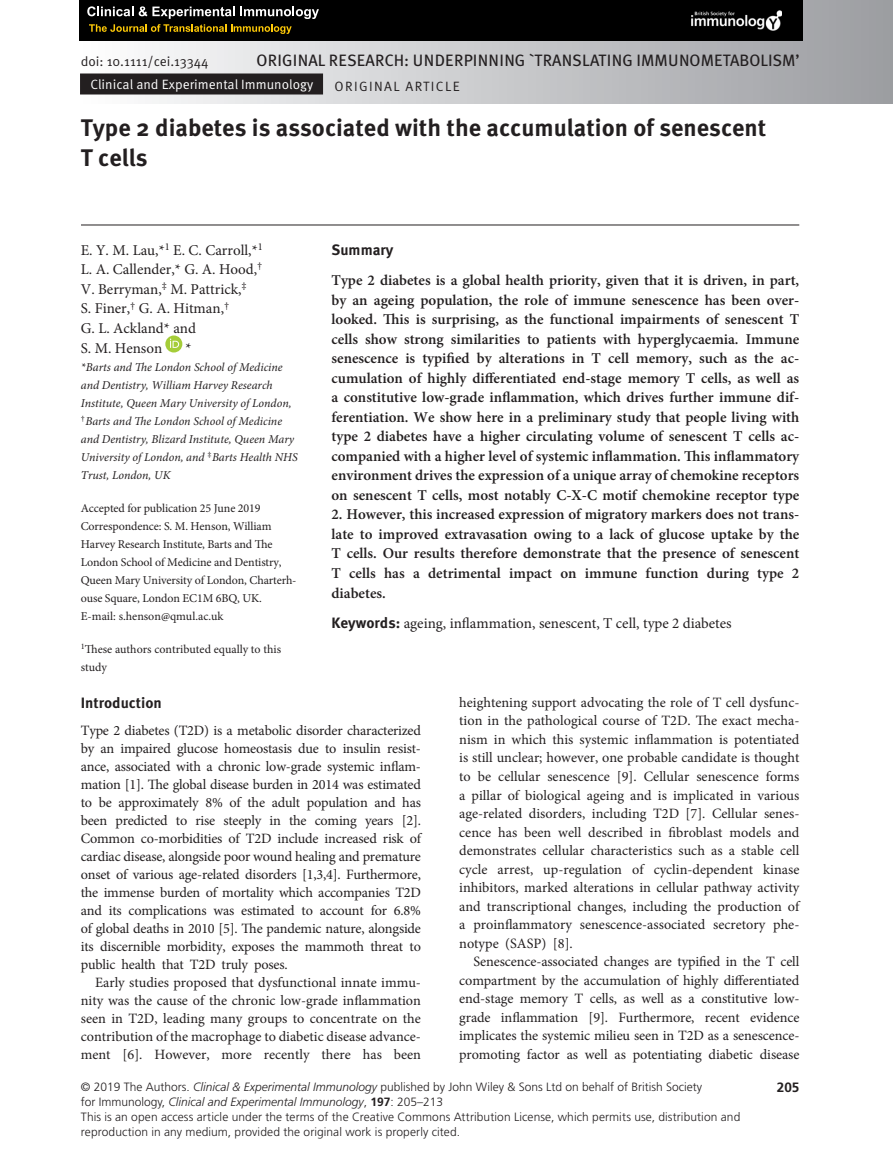
<style>
.page{position:relative;width:893px;height:1174px;background:#fff}
.page>*{position:absolute;margin:0;border:0;box-sizing:border-box;transform-origin:0 0}
.t1{font:700 24px/30px "Meta Pro";color:#231f20}
.t2{font:16.5px "Meta Plus";letter-spacing:.005em;color:#231f20}
.t3{font:600 15px/19.5px "Minion Pro";color:#231f20;text-align:justify}
.t4{font:15px/19.5px "Minion Pro";color:#231f20}
.t5{font:700 15px "Meta Pro";color:#231f20}
.t6{font:14.25px/18.6px "Minion Pro";letter-spacing:-.005em;color:#231f20;text-align:justify}
.t7{font:13.5px "Meta Pro";color:#fff}
.t8{font:13.5px "Meta Pro";color:#231f20}
.t9{font:13.5px "Meta Pro";letter-spacing:.105em;color:#231f20}
.t10{font:700 13.5px "Frutiger LT Std";color:#231f20}
.t11{font:300 12px/15px "Frutiger LT Std";letter-spacing:.005em;color:#231f20}
.t12{font:12px/18px "Minion Pro";letter-spacing:-.01em;color:#231f20}
.t13{font:italic 12px/18px "Minion Pro";color:#231f20}
.s1{font-family:"Meta Pro";font-weight:700}
.s2{font-style:italic}
.s3{font-weight:700}
</style>
<div class="page">
<div style="left:165px;top:335px;width:17px;height:17px;background:#a5cd39;border-radius:50%"></div>
<svg style="left:170px;top:338px;width:9px;height:10px"></svg>
<hr style="left:81px;top:225px;width:718px;height:1px;background:#231f20">
<div style="left:0;top:0;width:893px;height:104px;background:linear-gradient(to right,#fff,#9c9ea2)"></div>
<div style="left:81px;top:74px;width:241px;height:20px;background:#231f20"></div>
<div style="left:80px;top:73px;width:243px;height:21px;border:2px solid #231f20"></div>
<div style="left:79px;top:1px;width:724px;height:40px;background:#000"></div>
<svg style="left:87px;top:6px;width:232px;height:28px"></svg>
<img style="left:692px;top:10px;width:90px;height:20px">
<p class="t8" style="left:81px;top:53px;width:129px">doi: 10.1111/cei.13344</p>
<p class="t2" style="left:257px;top:51px;width:545px">ORIGINAL RESEARCH: UNDERPINNING `TRANSLATING IMMUNOMETABOLISM’</p>
<p class="t7" style="left:91px;top:76px;width:224px">Clinical and Experimental Immunology</p>
<p class="t9" style="left:335px;top:78px;width:127px">ORIGINAL ARTICLE</p>
<h1 class="t1" style="left:81px;top:114px;width:687px">Type 2 diabetes is associated with the accumulation of senescent<br>T cells</h1>
<p class="t4" style="left:81px;top:240px;width:184px">E. Y. M. Lau,*<sup>1</sup> E. C. Carroll,*<sup>1<br></sup>L. A. Callender,* G. A. Hood,<sup>†<br></sup>V. Berryman,<sup>‡</sup> M. Pattrick,<sup>‡<br></sup>S. Finer,<sup>†</sup> G. A. Hitman,<sup>†<br></sup>G. L. Ackland* and<br>S. M. Henson</p>
<p class="t4" style="left:185px;top:338px;width:8px">*</p>
<p class="t13" style="left:81px;top:358px;width:219px">*Barts and The London School of Medicine and Dentistry, William Harvey Research Institute, Queen Mary University of London, <sup>†</sup>Barts and The London School of Medicine and Dentistry, Blizard Institute, Queen Mary University of London, and <sup>‡</sup>Barts Health NHS Trust, London, UK</p>
<p class="t12" style="left:81px;top:499px;width:217px">Accepted for publication 25 June 2019<br>Correspondence: S. M. Henson, William Harvey Research Institute, Barts and The London School of Medicine and Dentistry, Queen Mary University of London, Charterh&shy;ouse Square, London EC1M 6BQ, UK.<br>E-mail: s.henson@qmul.ac.uk</p>
<p class="t12" style="left:81px;top:640px;width:202px"><sup>1</sup>These authors contributed equally to this study</p>
<p class="t5" style="left:332px;top:241px;width:63px">Summary</p>
<p class="t3" style="left:332px;top:271px;width:469px">Type 2 diabetes is a global health priority, given that it is driven, in part, by an ageing population, the role of immune senescence has been over&shy;looked. This is surprising, as the functional impairments of senescent T cells show strong similarities to patients with hyperglycaemia. Immune senescence is typified by alterations in T cell memory, such as the ac&shy;cumulation of highly differentiated end-stage memory T cells, as well as a constitutive low-grade inflammation, which drives further immune dif&shy;ferentiation. We show here in a preliminary study that people living with type 2 diabetes have a higher circulating volume of senescent T cells ac&shy;companied with a higher level of systemic inflammation. This inflammatory environment drives the expression of a unique array of chemokine receptors on senescent T cells, most notably C-X-C motif chemokine receptor type</p>
<p class="t3" style="left:332px;top:505px;width:469px">2. However, this increased expression of migratory markers does not trans&shy;late to improved extravasation owing to a lack of glucose uptake by the T cells. Our results therefore demonstrate that the presence of senescent T cells has a detrimental impact on immune function during type 2 diabetes.</p>
<p class="t4" style="left:332px;top:613px;width:402px"><span class="s1">Keywords:</span> ageing, inflammation, senescent, T cell, type 2 diabetes</p>
<p class="t5" style="left:81px;top:693px;width:83px">Introduction</p>
<p class="t6" style="left:81px;top:721px;width:342px;line-height:18px">Type 2 diabetes (T2D) is a metabolic disorder characterized by an impaired glucose homeostasis due to insulin resist&shy;ance, associated with a chronic low-grade systemic inflam&shy;mation [1]. The global disease burden in 2014 was estimated to be approximately 8% of the adult population and has been predicted to rise steeply in the coming years [2].<br>Common co-morbidities of T2D include increased risk of cardiac disease, alongside poor wound healing and premature onset of various age-related disorders [1,3,4]. Furthermore, the immense burden of mortality which accompanies T2D and its complications was estimated to account for 6.8% of global deaths in 2010 [5]. The pandemic nature, alongside its discernible morbidity, exposes the mammoth threat to public health that T2D truly poses.</p>
<p class="t6" style="left:81px;top:973px;width:342px;line-height:18px;text-indent:14px">Early studies proposed that dysfunctional innate immu&shy;nity was the cause of the chronic low-grade inflammation seen in T2D, leading many groups to concentrate on the contribution of the macrophage to diabetic disease advance&shy;ment [6]. However, more recently there has been</p>
<p class="t6" style="left:459px;top:693px;width:342px">heightening support advocating the role of T cell dysfunc&shy;tion in the pathological course of T2D. The exact mecha&shy;nism in which this systemic inflammation is potentiated is still unclear; however, one probable candidate is thought to be cellular senescence [9]. Cellular senescence forms a pillar of biological ageing and is implicated in various age-related disorders, including T2D [7]. Cellular senes&shy;cence has been well described in fibroblast models and demonstrates cellular characteristics such as a stable cell cycle arrest, up-regulation of cyclin-dependent kinase inhibitors, marked alterations in cellular pathway activity and transcriptional changes, including the production of a proinflammatory senescence-associated secretory phe&shy;notype (SASP) [8].</p>
<p class="t6" style="left:459px;top:952px;width:342px;text-indent:14px">Senescence-associated changes are typified in the T cell compartment by the accumulation of highly differentiated end-stage memory T cells, as well as a constitutive low&shy;grade inflammation [9]. Furthermore, recent evidence implicates the systemic milieu seen in T2D as a senescence&shy;promoting factor as well as potentiating diabetic disease</p>
<p class="t11" style="left:81px;top:1079px;width:623px">© 2019 The Authors. <span class="s2">Clinical &amp; Experimental Immunology</span> published by John Wiley &amp; Sons Ltd on behalf of British Society for Immunology, <span class="s2">Clinical and Experimental Immunology</span>, <span class="s3">197</span>: 205–213</p>
<p class="t10" style="left:777px;top:1079px;width:24px">205</p>
<p class="t11" style="left:81px;top:1109px;width:661px">This is an open access article under the terms of the Creative Commons Attribution License, which permits use, distribution and reproduction in any medium, provided the original work is properly cited.</p>
</div>
